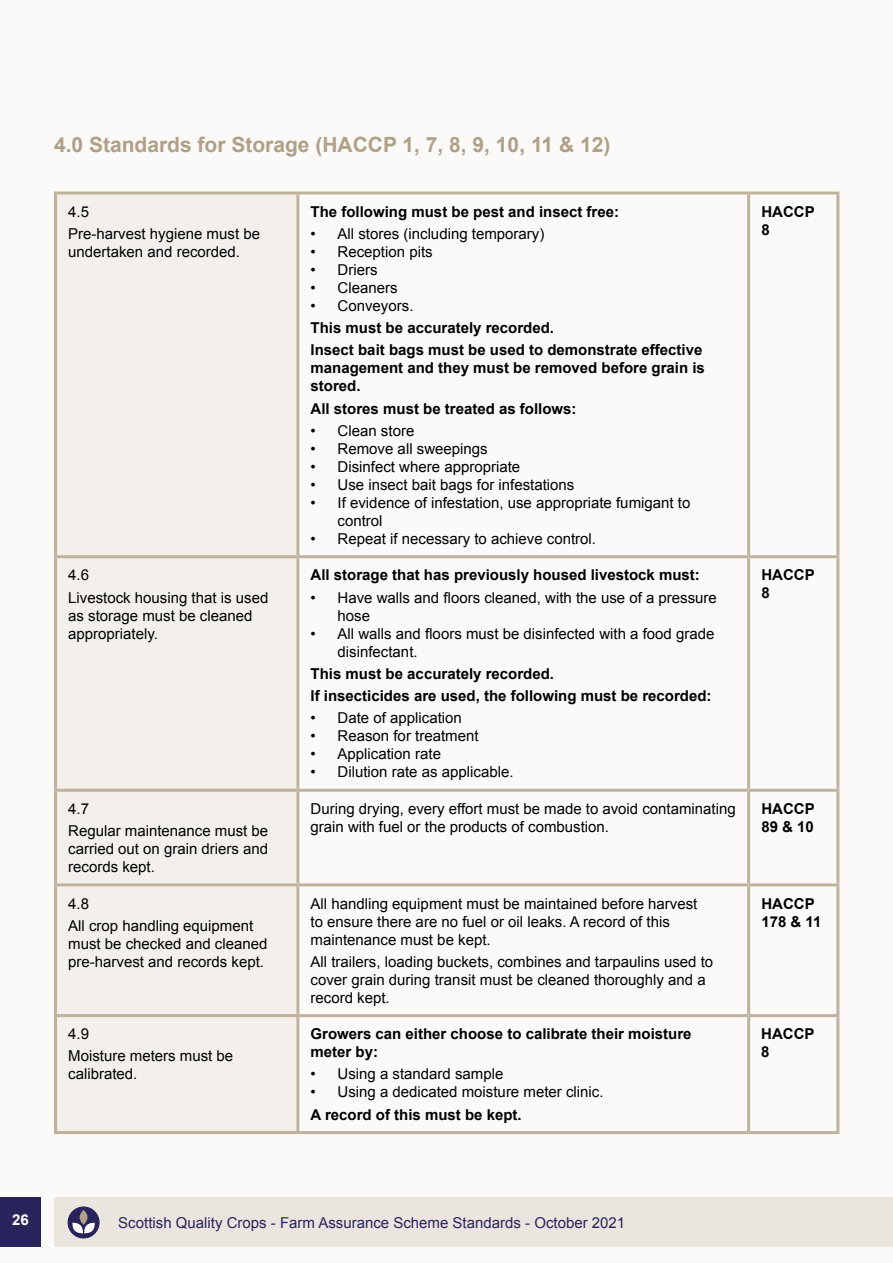
<style>
.page{position:relative;width:893px;height:1263px;background:#fbfaf9}
.page>*{position:absolute;margin:0;border:0;box-sizing:border-box;transform-origin:0 0}
.t1{font:700 21px "Arial";color:#b0a086}
.t2{font:15px/18px "Arial";color:#000}
.t3{font:700 15px/18px "Arial";color:#000}
.t4{font:15px "Arial";color:#29235c}
.t5{font:700 15px "Arial";color:#fff}
</style>
<div class="page">
<div style="left:0;top:1198px;width:41px;height:49px;background:#29235c"></div>
<div style="left:54px;top:1198px;width:838px;height:49px;background:#eae6df"></div>
<div style="left:68px;top:1207px;width:31px;height:31px;background:#29235c;border:1px solid #29235c;border-radius:50%"></div>
<div style="left:80px;top:1210px;width:8px;height:15px;background:#b0a086;border-radius:50%"></div>
<svg style="left:72px;top:1222px;width:23px;height:12px"></svg>
<div style="left:861px;top:1198px;width:32px;height:49px;background:#eae6df"></div>
<div style="left:57px;top:194px;width:239px;height:937px;background:#f3f0ec"></div>
<hr style="left:54px;top:191px;width:244px;height:3px;background:#bfb29d">
<hr style="left:54px;top:194px;width:3px;height:361px;background:#bfb29d">
<hr style="left:298px;top:191px;width:451px;height:3px;background:#bfb29d">
<hr style="left:296px;top:194px;width:3px;height:361px;background:#bfb29d">
<hr style="left:749px;top:191px;width:90px;height:3px;background:#bfb29d">
<hr style="left:747px;top:194px;width:3px;height:361px;background:#bfb29d">
<hr style="left:836px;top:194px;width:3px;height:361px;background:#bfb29d">
<hr style="left:54px;top:555px;width:244px;height:3px;background:#bfb29d">
<hr style="left:54px;top:558px;width:3px;height:231px;background:#bfb29d">
<hr style="left:298px;top:555px;width:451px;height:3px;background:#bfb29d">
<hr style="left:296px;top:558px;width:3px;height:231px;background:#bfb29d">
<hr style="left:749px;top:555px;width:90px;height:3px;background:#bfb29d">
<hr style="left:747px;top:558px;width:3px;height:231px;background:#bfb29d">
<hr style="left:836px;top:558px;width:3px;height:231px;background:#bfb29d">
<hr style="left:54px;top:789px;width:244px;height:3px;background:#bfb29d">
<hr style="left:54px;top:792px;width:3px;height:91px;background:#bfb29d">
<hr style="left:298px;top:789px;width:451px;height:3px;background:#bfb29d">
<hr style="left:296px;top:792px;width:3px;height:91px;background:#bfb29d">
<hr style="left:749px;top:789px;width:90px;height:3px;background:#bfb29d">
<hr style="left:747px;top:792px;width:3px;height:91px;background:#bfb29d">
<hr style="left:836px;top:792px;width:3px;height:91px;background:#bfb29d">
<hr style="left:54px;top:883px;width:244px;height:3px;background:#bfb29d">
<hr style="left:54px;top:886px;width:3px;height:128px;background:#bfb29d">
<hr style="left:298px;top:883px;width:451px;height:3px;background:#bfb29d">
<hr style="left:296px;top:886px;width:3px;height:128px;background:#bfb29d">
<hr style="left:749px;top:883px;width:90px;height:3px;background:#bfb29d">
<hr style="left:747px;top:886px;width:3px;height:128px;background:#bfb29d">
<hr style="left:836px;top:886px;width:3px;height:128px;background:#bfb29d">
<hr style="left:54px;top:1014px;width:244px;height:3px;background:#bfb29d">
<hr style="left:54px;top:1017px;width:3px;height:114px;background:#bfb29d">
<hr style="left:298px;top:1014px;width:451px;height:3px;background:#bfb29d">
<hr style="left:296px;top:1017px;width:3px;height:114px;background:#bfb29d">
<hr style="left:749px;top:1014px;width:90px;height:3px;background:#bfb29d">
<hr style="left:747px;top:1017px;width:3px;height:114px;background:#bfb29d">
<hr style="left:836px;top:1017px;width:3px;height:114px;background:#bfb29d">
<hr style="left:54px;top:1131px;width:244px;height:3px;background:#bfb29d">
<hr style="left:298px;top:1131px;width:451px;height:3px;background:#bfb29d">
<hr style="left:749px;top:1131px;width:90px;height:3px;background:#bfb29d">
<h1 class="t1" style="left:54px;top:131px;width:558px">4.0 Standards for Storage (HACCP 1, 7, 8, 9, 10, 11 &amp; 12)</h1>
<p class="t2" style="left:68px;top:200px;width:193px;line-height:22.2px">4.5<br>Pre-harvest hygiene must be</p>
<p class="t2" style="left:68px;top:243px;width:173px">undertaken and recorded.</p>
<p class="t2" style="left:68px;top:564px;width:202px;line-height:22.2px">4.6<br>Livestock housing that is used</p>
<p class="t2" style="left:68px;top:606px;width:186px">as storage must be cleaned appropriately.</p>
<p class="t3" style="left:311px;top:203px;width:310px">The following must be pest and insect free:</p>
<p class="t2" style="left:311px;top:225px;width:235px">• All stores (including temporary)</p>
<p class="t2" style="left:311px;top:243px;width:124px">• Reception pits</p>
<p class="t2" style="left:311px;top:261px;width:68px">• Driers</p>
<p class="t2" style="left:311px;top:279px;width:89px">• Cleaners</p>
<p class="t2" style="left:311px;top:297px;width:104px">• Conveyors.</p>
<p class="t3" style="left:311px;top:317px;width:393px;line-height:22.2px">This must be accurately recorded.<br>Insect bait bags must be used to demonstrate effective</p>
<p class="t3" style="left:311px;top:360px;width:396px">management and they must be removed before grain is stored.</p>
<p class="t3" style="left:311px;top:400px;width:267px">All stores must be treated as follows:</p>
<p class="t2" style="left:311px;top:422px;width:105px">• Clean store</p>
<p class="t2" style="left:311px;top:440px;width:179px">• Remove all sweepings</p>
<p class="t2" style="left:311px;top:458px;width:211px">• Disinfect where appropriate</p>
<p class="t2" style="left:311px;top:476px;width:265px">• Use insect bait bags for infestations</p>
<p class="t2" style="left:338px;top:494px;width:354px;text-indent:-27px">• If evidence of infestation, use appropriate fumigant to control</p>
<p class="t2" style="left:311px;top:530px;width:287px">• Repeat if necessary to achieve control.</p>
<p class="t3" style="left:311px;top:567px;width:391px">All storage that has previously housed livestock must:</p>
<p class="t2" style="left:338px;top:588px;width:381px;text-indent:-27px">• Have walls and floors cleaned, with the use of a pressure hose</p>
<p class="t2" style="left:338px;top:624px;width:378px;text-indent:-27px">• All walls and floors must be disinfected with a food grade disinfectant.</p>
<p class="t3" style="left:311px;top:663px;width:402px;line-height:22.2px">This must be accurately recorded.<br>If insecticides are used, the following must be recorded:</p>
<p class="t2" style="left:311px;top:709px;width:153px">• Date of application</p>
<p class="t2" style="left:311px;top:727px;width:169px">• Reason for treatment</p>
<p class="t2" style="left:311px;top:745px;width:132px">• Application rate</p>
<p class="t2" style="left:311px;top:763px;width:204px">• Dilution rate as applicable.</p>
<p class="t3" style="left:761px;top:203px;width:55px">HACCP<br>8</p>
<p class="t3" style="left:761px;top:567px;width:55px">HACCP<br>8</p>
<p class="t2" style="left:68px;top:798px;width:202px;line-height:22.2px">4.7<br>Regular maintenance must be</p>
<p class="t2" style="left:68px;top:840px;width:202px">carried out on grain driers and records kept.</p>
<p class="t2" style="left:68px;top:892px;width:187px;line-height:22.2px">4.8<br>All crop handling equipment</p>
<p class="t2" style="left:68px;top:935px;width:201px">must be checked and cleaned pre-harvest and records kept.</p>
<p class="t2" style="left:68px;top:1023px;width:167px;line-height:22.2px">4.9<br>Moisture meters must be</p>
<p class="t2" style="left:68px;top:1065px;width:71px">calibrated.</p>
<p class="t2" style="left:311px;top:800px;width:427px">During drying, every effort must be made to avoid contaminating grain with fuel or the products of combustion.</p>
<p class="t3" style="left:761px;top:800px;width:55px">HACCP<br>89 &amp; 10</p>
<p class="t2" style="left:311px;top:894px;width:388px">All handling equipment must be maintained before harvest to ensure there are no fuel or oil leaks. A record of this maintenance must be kept.</p>
<p class="t2" style="left:311px;top:953px;width:404px">All trailers, loading buckets, combines and tarpaulins used to cover grain during transit must be cleaned thoroughly and a record kept.</p>
<p class="t3" style="left:311px;top:1025px;width:382px">Growers can either choose to calibrate their moisture meter by:</p>
<p class="t2" style="left:311px;top:1065px;width:194px">• Using a standard sample</p>
<p class="t2" style="left:311px;top:1083px;width:294px">• Using a dedicated moisture meter clinic.</p>
<p class="t3" style="left:311px;top:1106px;width:213px">A record of this must be kept.</p>
<p class="t3" style="left:761px;top:895px;width:62px">HACCP<br>178 &amp; 11</p>
<p class="t3" style="left:761px;top:1025px;width:55px">HACCP<br>8</p>
<p class="t5" style="left:12px;top:1209px;width:18px">26</p>
<p class="t4" style="left:118px;top:1213px;width:508px">Scottish Quality Crops - Farm Assurance Scheme Standards - October 2021</p>
</div>
